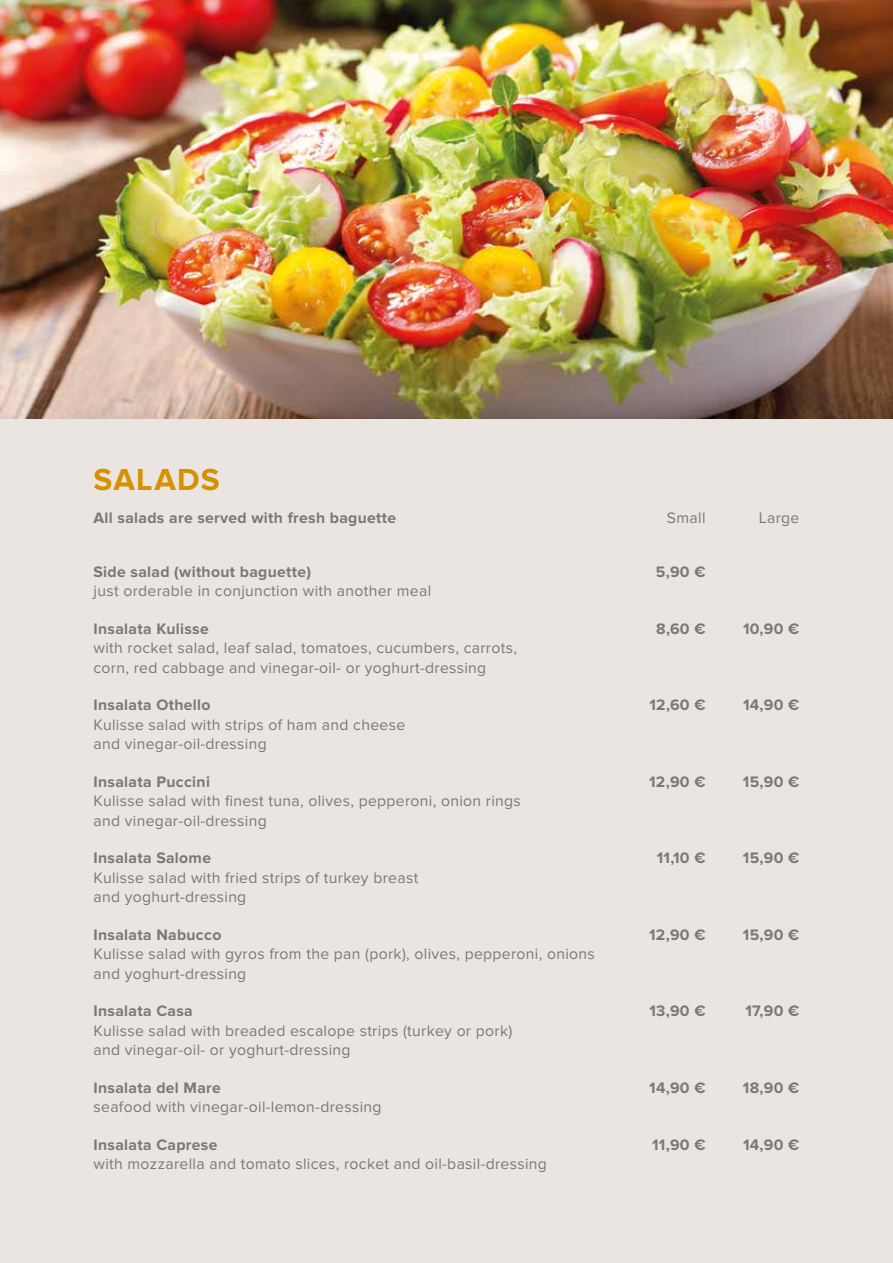
<style>
.page{position:relative;width:893px;height:1263px;background:#eae5e1}
.page>*{position:absolute;margin:0;border:0;box-sizing:border-box;transform-origin:0 0}
.t1{font:700 31.5px "Proxima Nova";letter-spacing:.04em;color:#d59100}
.t2{font:15.75px/19.5px "Proxima Nova";letter-spacing:.02em;color:#7d7875}
.t3{font:700 15.75px "Proxima Nova";letter-spacing:.02em;color:#7d7875}
</style>
<div class="page">
<img style="left:0;top:0;width:893px;height:418px">
<h1 class="t1" style="left:94px;top:461px;width:128px">SALADS</h1>
<p class="t3" style="left:94px;top:508px;width:304px">All salads are served with fresh baguette</p>
<p class="t2" style="left:667px;top:508px;width:40px">Small</p>
<p class="t2" style="left:759px;top:508px;width:42px">Large</p>
<p class="t3" style="left:94px;top:562px;width:219px">Side salad (without baguette)</p>
<p class="t3" style="left:656px;top:562px;width:51px">5,90 €</p>
<p class="t2" style="left:94px;top:582px;width:339px">just orderable in conjunction with another meal</p>
<p class="t3" style="left:94px;top:619px;width:117px">Insalata Kulisse</p>
<p class="t3" style="left:656px;top:619px;width:51px">8,60 €</p>
<p class="t3" style="left:743px;top:619px;width:58px">10,90 €</p>
<p class="t2" style="left:94px;top:639px;width:425px">with rocket salad, leaf salad, tomatoes, cucumbers, carrots, corn, red cabbage and vinegar-oil- or yoghurt-dressing</p>
<p class="t3" style="left:94px;top:696px;width:118px">Insalata Othello</p>
<p class="t3" style="left:649px;top:696px;width:58px">12,60 €</p>
<p class="t3" style="left:743px;top:696px;width:58px">14,90 €</p>
<p class="t2" style="left:94px;top:715px;width:313px">Kulisse salad with strips of ham and cheese and vinegar-oil-dressing</p>
<p class="t3" style="left:94px;top:772px;width:118px">Insalata Puccini</p>
<p class="t3" style="left:649px;top:772px;width:58px">12,90 €</p>
<p class="t3" style="left:743px;top:772px;width:58px">15,90 €</p>
<p class="t2" style="left:94px;top:792px;width:429px">Kulisse salad with finest tuna, olives, pepperoni, onion rings and vinegar-oil-dressing</p>
<p class="t3" style="left:94px;top:849px;width:119px">Insalata Salome</p>
<p class="t3" style="left:657px;top:849px;width:50px">11,10 €</p>
<p class="t3" style="left:743px;top:849px;width:58px">15,90 €</p>
<p class="t2" style="left:94px;top:868px;width:326px">Kulisse salad with fried strips of turkey breast and yoghurt-dressing</p>
<p class="t3" style="left:94px;top:925px;width:129px">Insalata Nabucco</p>
<p class="t3" style="left:649px;top:925px;width:58px">12,90 €</p>
<p class="t3" style="left:743px;top:925px;width:58px">15,90 €</p>
<p class="t2" style="left:94px;top:945px;width:503px">Kulisse salad with gyros from the pan (pork), olives, pepperoni, onions and yoghurt-dressing</p>
<p class="t3" style="left:94px;top:1002px;width:101px">Insalata Casa</p>
<p class="t3" style="left:649px;top:1002px;width:58px">13,90 €</p>
<p class="t3" style="left:745px;top:1002px;width:56px">17,90 €</p>
<p class="t2" style="left:94px;top:1021px;width:420px">Kulisse salad with breaded escalope strips (turkey or pork) and vinegar-oil- or yoghurt-dressing</p>
<p class="t3" style="left:94px;top:1078px;width:129px">Insalata del Mare</p>
<p class="t3" style="left:649px;top:1078px;width:58px">14,90 €</p>
<p class="t3" style="left:743px;top:1078px;width:58px">18,90 €</p>
<p class="t2" style="left:94px;top:1097px;width:290px">seafood with vinegar-oil-lemon-dressing</p>
<p class="t3" style="left:94px;top:1135px;width:125px">Insalata Caprese</p>
<p class="t3" style="left:652px;top:1135px;width:55px">11,90 €</p>
<p class="t3" style="left:743px;top:1135px;width:58px">14,90 €</p>
<p class="t2" style="left:94px;top:1154px;width:455px">with mozzarella and tomato slices, rocket and oil-basil-dressing</p>
</div>
